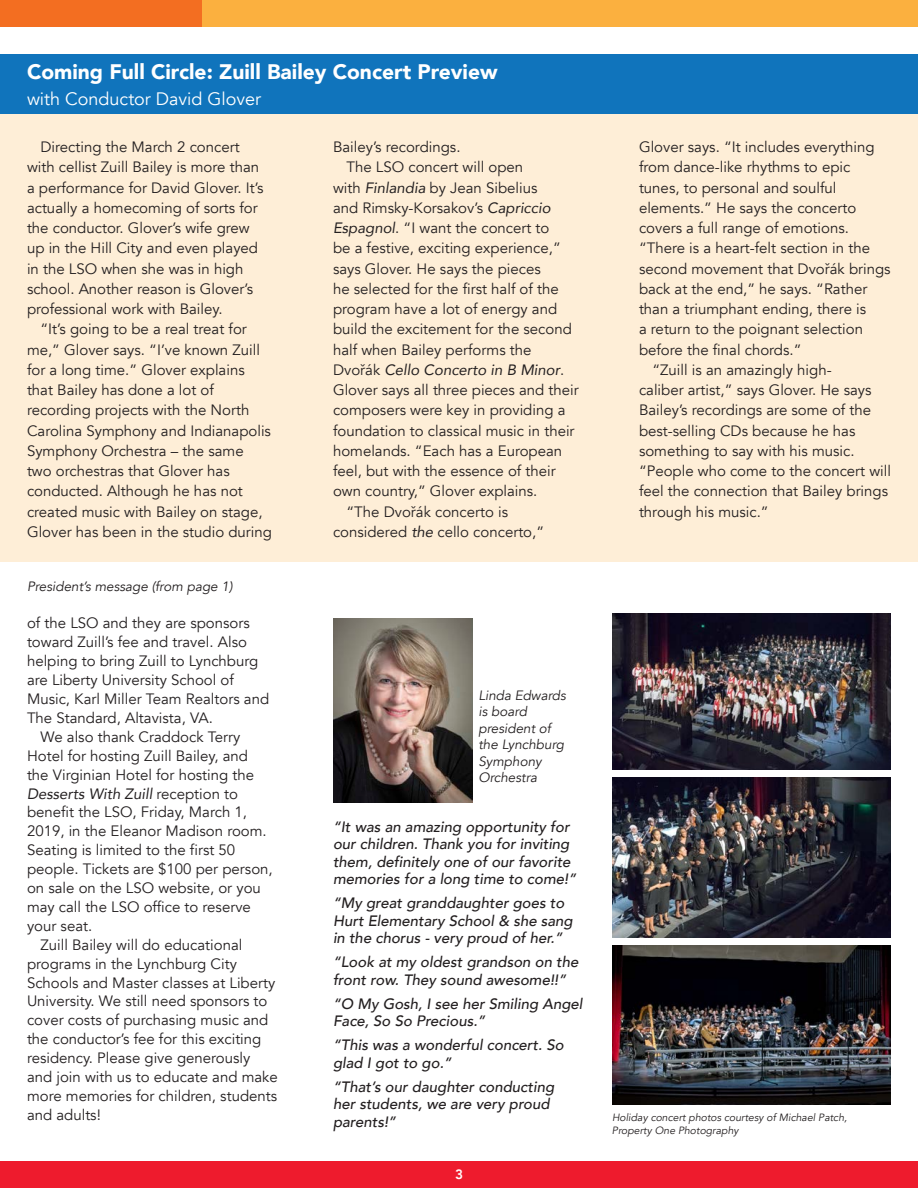
<style>
.page{position:relative;width:918px;height:1188px;background:#fff}
.page>*{position:absolute;margin:0;border:0;box-sizing:border-box;transform-origin:0 0}
.Body{font:900 21px "Avenir";color:#fff}
.Body-2{font:18px "Avenir";color:#fff}
.Body-3{font:15px/20.2px "Avenir";color:#231f20}
.Body-4{font:italic 500 15px/17.4px "Avenir";color:#231f20}
.Paragraph_black{font:italic 13.5px/16.5px "Avenir";color:#231f20}
.Paragraph_black-2{font:800 13.5px "Avenir";color:#fff}
.Paragraph_black-3{font:italic 10.5px/13.5px "Avenir";color:#231f20}
.s1{font-style:italic}
</style>
<div class="page">
<div style="left:0;top:0;width:202px;height:27px;background:#f36e21"></div>
<div style="left:202px;top:0;width:716px;height:27px;background:#fbb03f"></div>
<div style="left:0;top:1161px;width:918px;height:27px;background:#ee1b2d"></div>
<div style="left:0;top:54px;width:918px;height:508px;background:#feeed7"></div>
<img style="left:333px;top:619px;width:139px;height:183px">
<img style="left:612px;top:778px;width:279px;height:159px">
<img style="left:612px;top:613px;width:279px;height:157px">
<img style="left:612px;top:946px;width:279px;height:159px">
<div style="left:0;top:54px;width:918px;height:59px;background:#1074bc"></div>
<p class="Body" style="left:27px;top:54px;width:472px">Coming Full Circle: Zuill Bailey Concert Preview</p>
<p class="Body-2" style="left:27px;top:88px;width:236px">with Conductor David Glover</p>
<p class="Body-3" style="left:27px;top:137px;width:238px;text-indent:14px">Directing the March 2 concert with cellist Zuill Bailey is more than a performance for David Glover. It’s actually a homecoming of sorts for the conductor. Glover’s wife grew up in the Hill City and even played in the LSO when she was in high school. Another reason is Glover’s professional work with Bailey.</p>
<p class="Body-3" style="left:27px;top:319px;width:246px;text-indent:14px">“It’s going to be a real treat for me,” Glover says. “I’ve known Zuill for a long time.” Glover explains that Bailey has done a lot of recording projects with the North<br>Carolina Symphony and Indianapolis<br>Symphony Orchestra – the same two orchestras that Glover has conducted. Although he has not created music with Bailey on stage,<br>Glover has been in the studio during</p>
<p class="Paragraph_black" style="left:27px;top:579px;width:207px">President’s message (from page 1)</p>
<p class="Body-3" style="left:27px;top:614px;width:244px;line-height:18.9px">of the LSO and they are sponsors toward Zuill’s fee and travel. Also helping to bring Zuill to Lynchburg are Liberty University School of Music, Karl Miller Team Realtors and The Standard, Altavista, VA.</p>
<p class="Body-3" style="left:27px;top:727px;width:247px;line-height:18.9px;text-indent:14px">We also thank Craddock Terry<br>Hotel for hosting Zuill Bailey, and the Virginian Hotel for hosting the<br><span class="s1">Desserts With Zuill</span> reception to benefit the LSO, Friday, March 1,<br>2019, in the Eleanor Madison room.<br>Seating is limited to the first 50 people. Tickets are $100 per person, on sale on the LSO website, or you may call the LSO office to reserve your seat.</p>
<p class="Body-3" style="left:27px;top:935px;width:252px;line-height:18.9px;text-indent:14px">Zuill Bailey will do educational programs in the Lynchburg City Schools and Master classes at Liberty University. We still need sponsors to cover costs of purchasing music and the conductor’s fee for this exciting residency. Please give generously and join with us to educate and make more memories for children, students and adults!</p>
<p class="Body-3" style="left:333px;top:137px;width:129px">Bailey’s recordings.</p>
<p class="Body-3" style="left:333px;top:157px;width:247px;text-indent:14px">The LSO concert will open<br>with <span class="s1">Finlandia</span> by Jean Sibelius<br>and Rimsky-Korsakov’s <span class="s1">Capriccio Espagnol</span>. “I want the concert to<br>be a festive, exciting experience,” says Glover. He says the pieces<br>he selected for the first half of the program have a lot of energy and build the excitement for the second half when Bailey performs the Dvořák <span class="s1">Cello Concerto in B Minor</span>.<br>Glover says all three pieces and their composers were key in providing a foundation to classical music in their homelands. “Each has a European feel, but with the essence of their own country,” Glover explains.</p>
<p class="Body-3" style="left:333px;top:502px;width:213px;text-indent:14px">“The Dvořák concerto is considered <span class="s1">the</span> cello concerto,”</p>
<p class="Paragraph_black" style="left:478px;top:687px;width:89px">Linda Edwards is board president of the Lynchburg<br>Symphony<br>Orchestra</p>
<p class="Body-4" style="left:333px;top:818px;width:245px">“It was an amazing opportunity for our children. Thank you for inviting them, definitely one of our favorite memories for a long time to come!”</p>
<p class="Body-4" style="left:333px;top:895px;width:241px">“My great granddaughter goes to<br>Hurt Elementary School &amp; she sang in the chorus - very proud of her.”</p>
<p class="Body-4" style="left:333px;top:954px;width:247px">“Look at my oldest grandson on the front row. They sound awesome!!”</p>
<p class="Body-4" style="left:333px;top:995px;width:251px">“O My Gosh, I see her Smiling Angel<br>Face, So So Precious.”</p>
<p class="Body-4" style="left:333px;top:1037px;width:232px">“This was a wonderful concert. So glad I got to go.”</p>
<p class="Body-4" style="left:333px;top:1078px;width:223px">“That’s our daughter conducting her students, we are very proud parents!”</p>
<p class="Paragraph_black-2" style="left:455px;top:1163px;width:9px">3</p>
<p class="Body-3" style="left:639px;top:137px;width:253px">Glover says. “It includes everything from dance-like rhythms to epic tunes, to personal and soulful elements.” He says the concerto covers a full range of emotions. “There is a heart-felt section in the second movement that Dvořák brings back at the end,” he says. “Rather than a triumphant ending, there is<br>a return to the poignant selection before the final chords.”</p>
<p class="Body-3" style="left:639px;top:360px;width:254px;text-indent:14px">“Zuill is an amazingly high-<br>caliber artist,” says Glover. He says<br>Bailey’s recordings are some of the best-selling CDs because he has something to say with his music. “People who come to the concert will feel the connection that Bailey brings through his music.”</p>
<p class="Paragraph_black-3" style="left:612px;top:1110px;width:237px">Holiday concert photos courtesy of Michael Patch,<br>Property One Photography</p>
</div>
